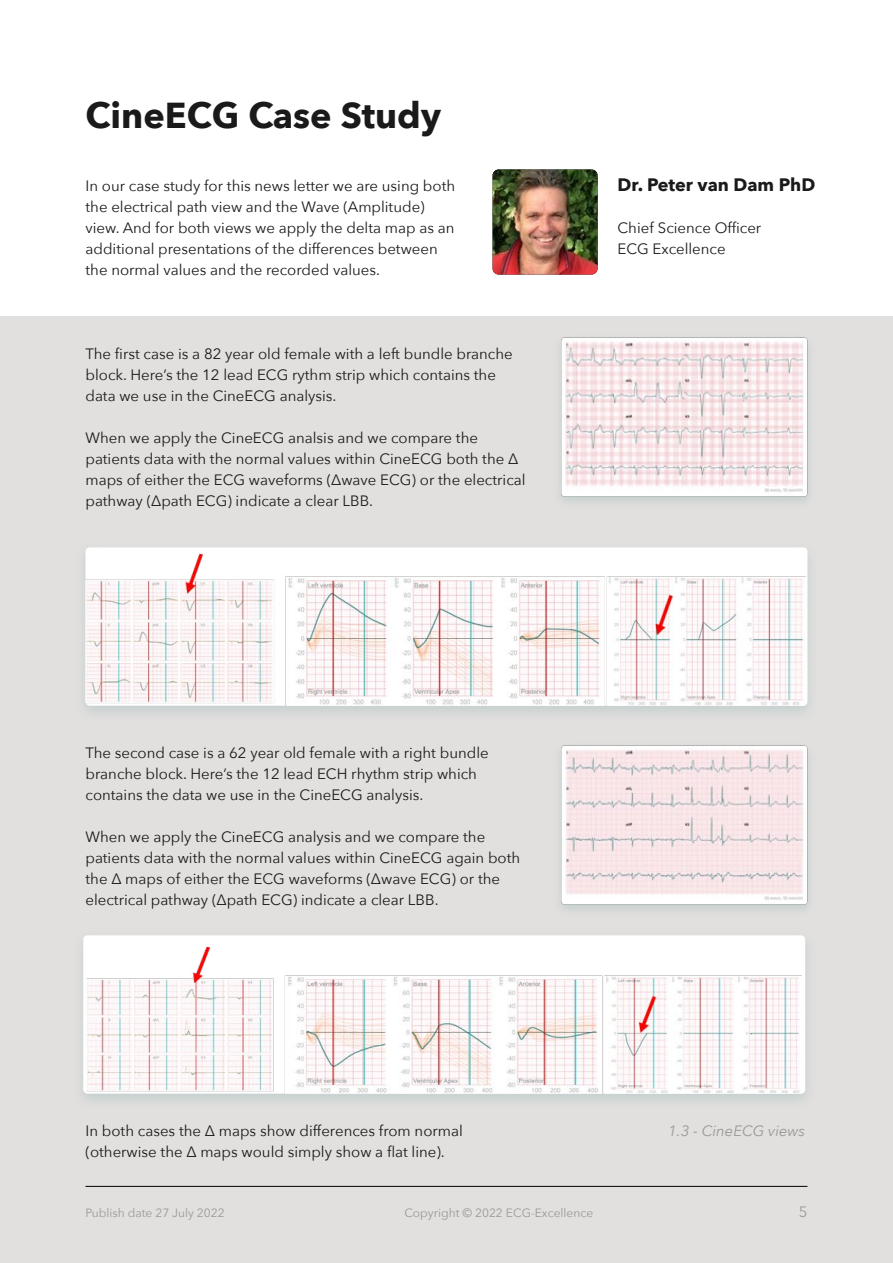
<style>
.page{position:relative;width:893px;height:1263px;background:#fff}
.page>*{position:absolute;margin:0;border:0;box-sizing:border-box;transform-origin:0 0}
.t1{font:700 36px "Avenir Next";color:#1a1a1a}
.t2{font:700 18px "Avenir Next";color:#1a1a1a}
.t3{font:15px/21px "Avenir Next";color:#1a1a1a}
.t4{font:italic 15px "Avenir Next";color:#999}
.t5{font:15px "Avenir Next";color:#999}
.t6{font:12px "Avenir Next";color:#999}
</style>
<div class="page">
<div style="left:0;top:317px;width:893px;height:946px;background:#e2e0df"></div>
<div style="left:551px;top:332px;width:266px;height:179px;background:#17706e;opacity:.15"></div>
<img style="left:561px;top:338px;width:246px;height:159px">
<div style="left:73px;top:541px;width:747px;height:182px;background:#17706e;opacity:.15"></div>
<div style="left:85px;top:547px;width:722px;height:159px;background:#fff;border-radius:4px"></div>
<img style="left:86px;top:554px;width:720px;height:152px">
<div style="left:71px;top:929px;width:746px;height:182px;background:#17706e;opacity:.15"></div>
<div style="left:83px;top:935px;width:722px;height:158px;background:#fff;border-radius:4px"></div>
<img style="left:87px;top:947px;width:715px;height:147px">
<div style="left:551px;top:740px;width:266px;height:179px;background:#17706e;opacity:.15"></div>
<img style="left:561px;top:745px;width:246px;height:160px">
<img style="left:493px;top:170px;width:105px;height:104px">
<hr style="left:86px;top:1186px;width:721px;height:1px;background:#000">
<h1 class="t1" style="left:86px;top:84px;width:357px">CineECG Case Study</h1>
<p class="t3" style="left:86px;top:174px;width:371px">In our case study for this news letter we are using both the electrical path view and the Wave (Amplitude) view. And for both views we apply the delta map as an additional presentations of the differences between the normal values and the recorded values.</p>
<p class="t3" style="left:86px;top:342px;width:429px">The first case is a 82 year old female with a left bundle branche block. Here’s the 12 lead ECG rythm strip which contains the data we use in the CineECG analysis.</p>
<p class="t3" style="left:86px;top:426px;width:442px">When we apply the CineECG analsis and we compare the patients data with the normal values within CineECG both the Δ maps of either the ECG waveforms (Δwave ECG) or the electrical pathway (Δpath ECG) indicate a clear LBB.</p>
<p class="t2" style="left:617px;top:169px;width:199px">Dr. Peter van Dam PhD</p>
<p class="t3" style="left:617px;top:216px;width:145px">Chief Science Officer<br>ECG Excellence</p>
<p class="t3" style="left:86px;top:741px;width:405px">The second case is a 62 year old female with a right bundle branche block. Here’s the 12 lead ECH rhythm strip which contains the data we use in the CineECG analysis.</p>
<p class="t3" style="left:86px;top:825px;width:436px">When we apply the CineECG analysis and we compare the patients data with the normal values within CineECG again both the Δ maps of either the ECG waveforms (Δwave ECG) or the electrical pathway (Δpath ECG) indicate a clear LBB.</p>
<p class="t3" style="left:86px;top:1119px;width:379px">In both cases the Δ maps show differences from normal (otherwise the Δ maps would simply show a flat line).</p>
<p class="t4" style="left:668px;top:1118px;width:139px">1.3 - CineECG views</p>
<p class="t6" style="left:86px;top:1202px;width:141px">Publish date 27 July 2022</p>
<p class="t6" style="left:404px;top:1202px;width:190px">Copyright © 2022 ECG-Excellence</p>
<p class="t5" style="left:799px;top:1199px;width:10px">5</p>
</div>
